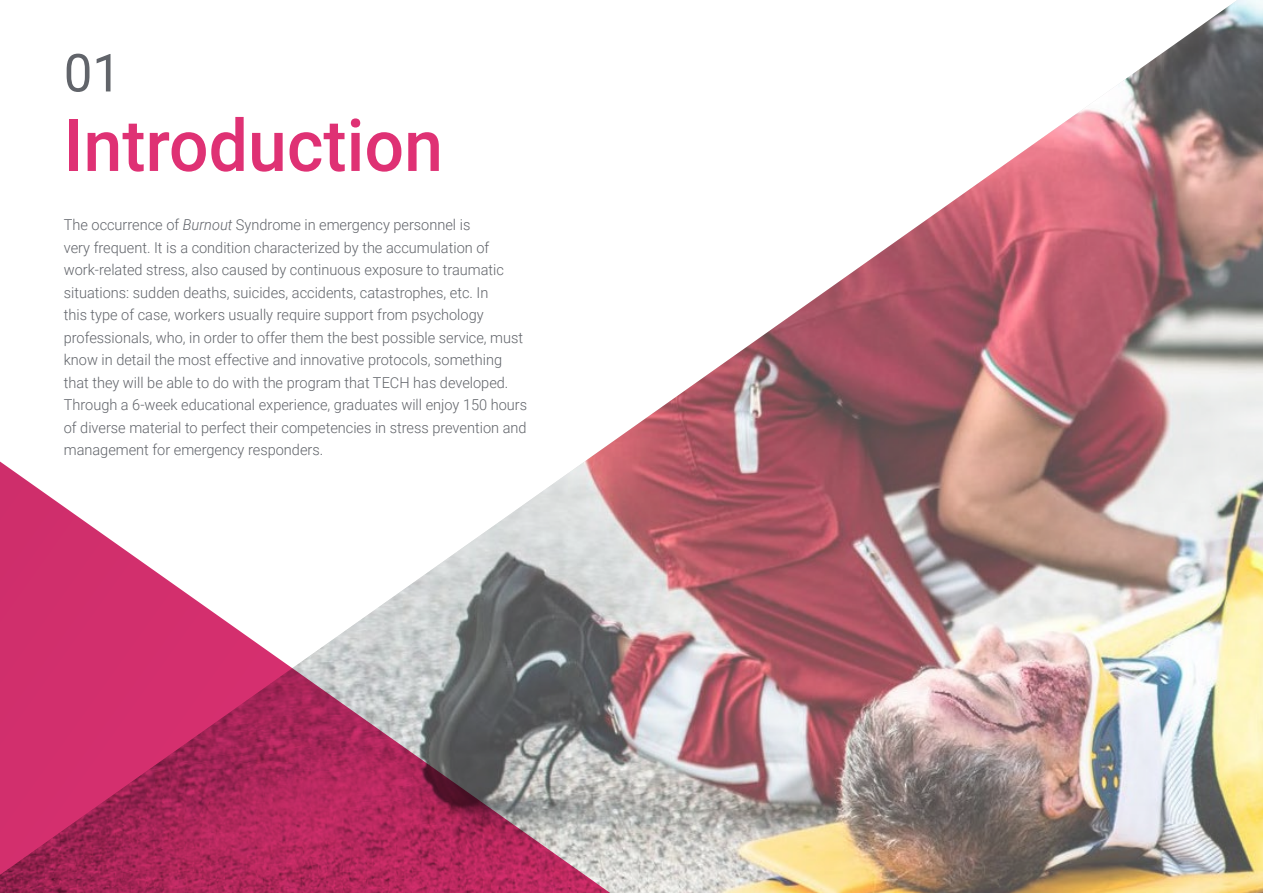
<style>
.page{position:relative;width:1263px;height:893px;background:#fff}
.page>*{position:absolute;margin:0;border:0;box-sizing:border-box;transform-origin:0 0}
.t1{font:500 72px "Roboto";color:#df3174}
.t2{font:52.5px "Roboto";color:#61646a}
.t3{font:300 15px/22.5px "Roboto";color:#61646a}
.s1{font-style:italic}
</style>
<div class="page">
<img style="left:606px;top:0;width:657px;height:893px">
<svg style="left:0;top:446px;width:640px;height:447px"></svg>
<h2 class="t2" style="left:64px;top:36px;width:59px">01</h2>
<h1 class="t1" style="left:64px;top:95px;width:381px">Introduction</h1>
<p class="t3" style="left:64px;top:213px;width:465px">The occurrence of <span class="s1">Burnout</span> Syndrome in emergency personnel is<br>very frequent. It is a condition characterized by the accumulation of work-related stress, also caused by continuous exposure to traumatic situations: sudden deaths, suicides, accidents, catastrophes, etc. In<br>this type of case, workers usually require support from psychology professionals, who, in order to offer them the best possible service, must know in detail the most effective and innovative protocols, something that they will be able to do with the program that TECH has developed.<br>Through a 6-week educational experience, graduates will enjoy 150 hours of diverse material to perfect their competencies in stress prevention and management for emergency responders.</p>
</div>
